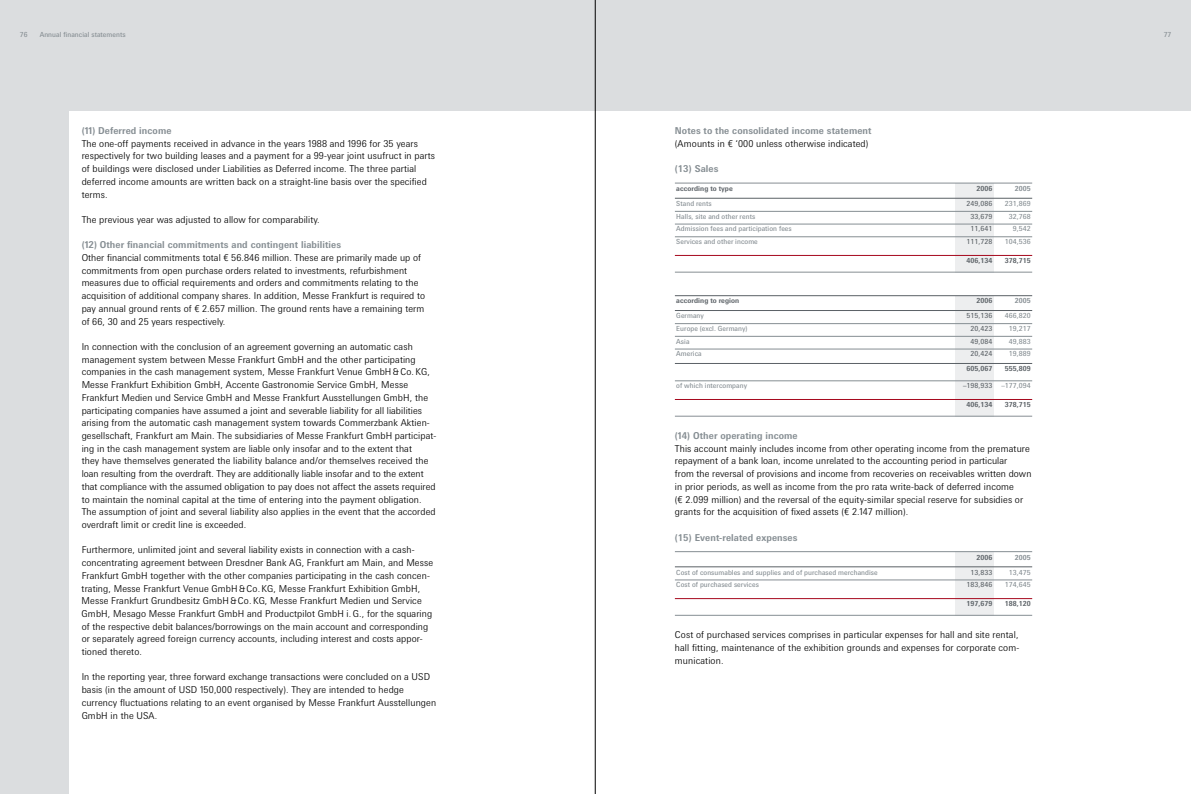
<style>
.page{position:relative;width:1191px;height:794px;background:#fff}
.page>*{position:absolute;margin:0;border:0;box-sizing:border-box;transform-origin:0 0}
.t1{font:300 9.5px/12.7px "Messe Univers";letter-spacing:.01em;color:#000}
.t2{font:700 9.5px "Messe Univers";letter-spacing:.01em;color:#868e93}
.t3{font:7px "Messe Univers";letter-spacing:.01em;color:#868e93}
.t4{font:700 7px "Messe Univers";letter-spacing:.01em;color:#5b6166}
.t5{font:7px "Messe Univers";letter-spacing:.01em;color:#5b6166}
.t6{font:700 7px "Messe Univers";letter-spacing:.01em;color:#868e93}
</style>
<div class="page">
<div style="left:0;top:0;width:595px;height:794px;background:#dbdddf"></div>
<div style="left:595px;top:0;width:596px;height:794px;background:#dbdddf"></div>
<div style="left:69px;top:111px;width:1122px;height:683px;background:#fff"></div>
<div style="left:955px;top:551px;width:39px;height:64px;background:#edeeef"></div>
<div style="left:955px;top:296px;width:39px;height:120px;background:#edeeef"></div>
<div style="left:955px;top:183px;width:39px;height:90px;background:#edeeef"></div>
<hr style="left:675px;top:183px;width:357px;height:1px;background:#868e93">
<hr style="left:675px;top:198px;width:357px;height:1px;background:#5b6166">
<hr style="left:675px;top:211px;width:357px;height:1px;background:#868e93">
<hr style="left:675px;top:224px;width:357px;height:1px;background:#868e93">
<hr style="left:675px;top:236px;width:357px;height:1px;background:#868e93">
<hr style="left:675px;top:255px;width:357px;height:1px;background:#a6091e">
<hr style="left:675px;top:272px;width:357px;height:1px;background:#868e93">
<hr style="left:675px;top:295px;width:357px;height:1px;background:#5b6166">
<hr style="left:675px;top:310px;width:357px;height:1px;background:#5b6166">
<hr style="left:675px;top:323px;width:357px;height:1px;background:#868e93">
<hr style="left:675px;top:336px;width:357px;height:1px;background:#868e93">
<hr style="left:675px;top:349px;width:357px;height:1px;background:#868e93">
<hr style="left:675px;top:363px;width:357px;height:1px;background:#5b6166">
<hr style="left:675px;top:380px;width:357px;height:1px;background:#868e93">
<hr style="left:675px;top:399px;width:357px;height:1px;background:#a6091e">
<hr style="left:675px;top:416px;width:357px;height:1px;background:#868e93">
<hr style="left:675px;top:551px;width:357px;height:1px;background:#868e93">
<hr style="left:675px;top:566px;width:357px;height:1px;background:#5b6166">
<hr style="left:675px;top:579px;width:357px;height:1px;background:#868e93">
<hr style="left:675px;top:598px;width:357px;height:1px;background:#a6091e">
<hr style="left:675px;top:615px;width:357px;height:1px;background:#868e93">
<hr style="left:595px;top:0;width:1px;height:794px;background:#000">
<p class="t3" style="left:20px;top:30px;width:9px">76</p>
<p class="t3" style="left:40px;top:30px;width:87px">Annual financial statements</p>
<p class="t2" style="left:82px;top:125px;width:91px">(11) Deferred income</p>
<p class="t1" style="left:82px;top:137px;width:355px">The one-off payments received in advance in the years 1988 and 1996 for 35 years respectively for two building leases and a payment for a 99-year joint usufruct in parts of buildings were disclosed under Liabilities as Deferred income. The three partial deferred income amounts are written back on a straight-line basis over the specified terms.</p>
<p class="t1" style="left:82px;top:213px;width:240px">The previous year was adjusted to allow for comparability.</p>
<p class="t2" style="left:82px;top:239px;width:261px">(12) Other financial commitments and contingent liabilities</p>
<p class="t1" style="left:82px;top:251px;width:345px">Other financial commitments total € 56.846 million. These are primarily made up of commitments from open purchase orders related to investments, refurbishment measures due to official requirements and orders and commitments relating to the acquisition of additional company shares. In addition, Messe Frankfurt is required to pay annual ground rents of € 2.657 million. The ground rents have a remaining term of 66, 30 and 25 years respectively.</p>
<p class="t1" style="left:82px;top:340px;width:356px">In connection with the conclusion of an agreement governing an automatic cash management system between Messe Frankfurt GmbH and the other participating companies in the cash management system, Messe Frankfurt Venue GmbH&amp;Co.KG, Messe Frankfurt Exhibition GmbH, Accente Gastronomie Service GmbH, Messe Frankfurt Medien und Service GmbH and Messe Frankfurt Ausstellungen GmbH, the participating companies have assumed a joint and severable liability for all liabilities arising from the automatic cash management system towards Commerzbank Aktien&shy;gesellschaft, Frankfurt am Main. The subsidiaries of Messe Frankfurt GmbH participat&shy;ing in the cash management system are liable only insofar and to the extent that<br>they have themselves generated the liability balance and/or themselves received the loan resulting from the overdraft. They are additionally liable insofar and to the extent that compliance with the assumed obligation to pay does not affect the assets required to maintain the nominal capital at the time of entering into the payment obligation.<br>The assumption of joint and several liability also applies in the event that the accorded overdraft limit or credit line is exceeded.</p>
<p class="t1" style="left:82px;top:543px;width:353px">Furthermore, unlimited joint and several liability exists in connection with a cash&shy;concentrating agreement between Dresdner Bank AG, Frankfurt am Main, and Messe Frankfurt GmbH together with the other companies participating in the cash concen&shy;trating, Messe Frankfurt Venue GmbH&amp;Co.KG, Messe Frankfurt Exhibition GmbH, Messe Frankfurt Grundbesitz GmbH&amp;Co.KG, Messe Frankfurt Medien und Service GmbH, Mesago Messe Frankfurt GmbH and Productpilot GmbH i.G., for the squaring of the respective debit balances/borrowings on the main account and corresponding or separately agreed foreign currency accounts, including interest and costs appor&shy;tioned thereto.</p>
<p class="t1" style="left:82px;top:670px;width:356px">In the reporting year, three forward exchange transactions were concluded on a USD basis (in the amount of USD 150,000 respectively). They are intended to hedge currency fluctuations relating to an event organised by Messe Frankfurt Ausstellungen GmbH in the USA.</p>
<p class="t2" style="left:675px;top:125px;width:198px">Notes to the consolidated income statement</p>
<p class="t1" style="left:675px;top:137px;width:195px">(Amounts in € ‘000 unless otherwise indicated)</p>
<p class="t2" style="left:675px;top:163px;width:45px">(13) Sales</p>
<p class="t4" style="left:676px;top:184px;width:58px">according to type</p>
<p class="t4" style="left:976px;top:184px;width:17px">2006</p>
<p class="t6" style="left:1015px;top:184px;width:17px">2005</p>
<p class="t3" style="left:676px;top:199px;width:37px">Stand rents</p>
<p class="t5" style="left:966px;top:199px;width:27px">249,086</p>
<p class="t3" style="left:1004px;top:199px;width:27px">231,869</p>
<p class="t3" style="left:676px;top:212px;width:80px">Halls, site and other rents</p>
<p class="t5" style="left:970px;top:212px;width:23px">33,679</p>
<p class="t3" style="left:1008px;top:212px;width:23px">32,768</p>
<p class="t3" style="left:676px;top:225px;width:117px">Admission fees and participation fees</p>
<p class="t5" style="left:970px;top:225px;width:23px">11,641</p>
<p class="t3" style="left:1012px;top:225px;width:19px">9,542</p>
<p class="t3" style="left:676px;top:237px;width:83px">Services and other income</p>
<p class="t5" style="left:966px;top:237px;width:27px">111,728</p>
<p class="t3" style="left:1004px;top:237px;width:27px">104,536</p>
<p class="t4" style="left:966px;top:256px;width:27px">406,134</p>
<p class="t4" style="left:1004px;top:256px;width:27px">378,715</p>
<p class="t4" style="left:676px;top:296px;width:64px">according to region</p>
<p class="t4" style="left:976px;top:296px;width:17px">2006</p>
<p class="t6" style="left:1015px;top:296px;width:17px">2005</p>
<p class="t3" style="left:676px;top:311px;width:29px">Germany</p>
<p class="t5" style="left:966px;top:311px;width:27px">515,136</p>
<p class="t3" style="left:1004px;top:311px;width:27px">466,820</p>
<p class="t3" style="left:676px;top:324px;width:73px">Europe (excl. Germany)</p>
<p class="t5" style="left:970px;top:324px;width:23px">20,423</p>
<p class="t3" style="left:1008px;top:324px;width:23px">19,217</p>
<p class="t3" style="left:676px;top:337px;width:15px">Asia</p>
<p class="t5" style="left:970px;top:337px;width:23px">49,084</p>
<p class="t3" style="left:1008px;top:337px;width:23px">49,883</p>
<p class="t3" style="left:676px;top:349px;width:27px">America</p>
<p class="t5" style="left:970px;top:349px;width:23px">20,424</p>
<p class="t3" style="left:1008px;top:349px;width:23px">19,889</p>
<p class="t4" style="left:966px;top:364px;width:27px">605,067</p>
<p class="t4" style="left:1004px;top:364px;width:27px">555,809</p>
<p class="t3" style="left:676px;top:381px;width:72px">of which intercompany</p>
<p class="t5" style="left:963px;top:381px;width:31px">–198,933</p>
<p class="t3" style="left:1001px;top:381px;width:31px">–177,094</p>
<p class="t4" style="left:966px;top:400px;width:27px">406,134</p>
<p class="t4" style="left:1004px;top:400px;width:27px">378,715</p>
<p class="t2" style="left:675px;top:430px;width:124px">(14) Other operating income</p>
<p class="t1" style="left:675px;top:442px;width:358px">This account mainly includes income from other operating income from the premature repayment of a bank loan, income unrelated to the accounting period in particular<br>from the reversal of provisions and income from recoveries on receivables written down in prior periods, as well as income from the pro rata write-back of deferred income<br>(€ 2.099 million) and the reversal of the equity-similar special reserve for subsidies or grants for the acquisition of fixed assets (€ 2.147 million).</p>
<p class="t2" style="left:675px;top:531px;width:124px">(15) Event-related expenses</p>
<p class="t4" style="left:976px;top:553px;width:17px">2006</p>
<p class="t6" style="left:1015px;top:553px;width:17px">2005</p>
<p class="t3" style="left:676px;top:568px;width:203px">Cost of consumables and supplies and of purchased merchandise</p>
<p class="t5" style="left:970px;top:568px;width:23px">13,833</p>
<p class="t3" style="left:1008px;top:568px;width:23px">13,475</p>
<p class="t3" style="left:676px;top:580px;width:84px">Cost of purchased services</p>
<p class="t5" style="left:966px;top:580px;width:27px">183,846</p>
<p class="t3" style="left:1004px;top:580px;width:27px">174,645</p>
<p class="t4" style="left:966px;top:599px;width:27px">197,679</p>
<p class="t4" style="left:1004px;top:599px;width:27px">188,120</p>
<p class="t1" style="left:675px;top:628px;width:346px;text-align:justify">Cost of purchased services comprises in particular expenses for hall and site rental, hall fitting, maintenance of the exhibition grounds and expenses for corporate com&shy;munication.</p>
<p class="t3" style="left:1163px;top:30px;width:9px">77</p>
</div>
